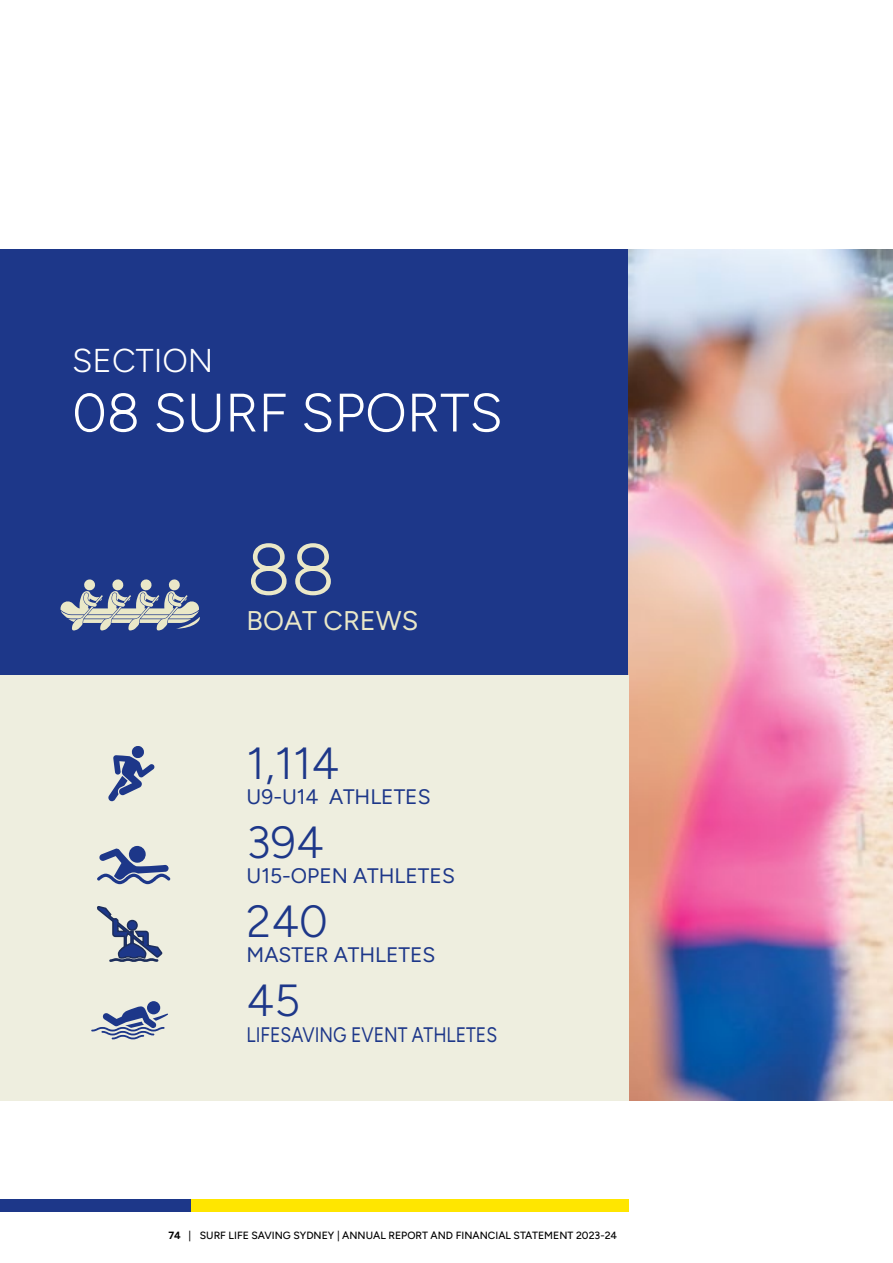
<style>
.page{position:relative;width:893px;height:1263px;background:#fff}
.page>*{position:absolute;margin:0;border:0;box-sizing:border-box;transform-origin:0 0}
.t1{font:300 72px "Figtree";color:#eae8c8}
.t2{font:300 54px "Figtree";color:#fff}
.t3{font:300 45px "Figtree";color:#1d3789}
.t4{font:300 33px "Figtree";color:#fff}
.t5{font:27px "Figtree";color:#eae8c8}
.t6{font:21px "Figtree";color:#1d3789}
.t7{font:21px "Figtree";color:#1d3789;scale:.84 1}
.t8{font:500 10.5px "Figtree";color:#000}
.s1{font-weight:700}
</style>
<div class="page">
<img style="left:627px;top:250px;width:266px;height:850px">
<div style="left:0;top:675px;width:629px;height:425px;background:#eeeedf"></div>
<div style="left:0;top:250px;width:627px;height:425px;background:#1d3789"></div>
<svg style="left:60px;top:579px;width:140px;height:52px"></svg>
<svg style="left:108px;top:746px;width:47px;height:55px"></svg>
<svg style="left:97px;top:845px;width:73px;height:39px"></svg>
<svg style="left:97px;top:906px;width:66px;height:56px"></svg>
<svg style="left:91px;top:1001px;width:77px;height:38px"></svg>
<div style="left:0;top:1199px;width:191px;height:13px;background:#1d3789"></div>
<div style="left:191px;top:1199px;width:438px;height:13px;background:#ffe600"></div>
<h3 class="t4" style="left:72px;top:341px;width:143px">SECTION</h3>
<h2 class="t2" style="left:72px;top:382px;width:432px">08 SURF SPORTS</h2>
<h1 class="t1" style="left:247px;top:529px;width:90px">88</h1>
<h3 class="t5" style="left:247px;top:606px;width:173px">BOAT CREWS</h3>
<h3 class="t3" style="left:247px;top:738px;width:94px">1,114</h3>
<h3 class="t6" style="left:247px;top:785px;width:185px">U9-U14 ATHLETES</h3>
<h3 class="t3" style="left:247px;top:817px;width:79px">394</h3>
<h3 class="t6" style="left:247px;top:864px;width:210px">U15-OPEN ATHLETES</h3>
<h3 class="t3" style="left:247px;top:896px;width:83px">240</h3>
<h3 class="t6" style="left:247px;top:943px;width:190px">MASTER ATHLETES</h3>
<h3 class="t3" style="left:247px;top:975px;width:55px">45</h3>
<h3 class="t7" style="left:247px;top:1022px;width:300px">LIFESAVING EVENT ATHLETES</h3>
<p class="t8" style="left:168px;top:1229px;width:450px"><span class="s1">74</span> | SURF LIFE SAVING SYDNEY | ANNUAL REPORT AND FINANCIAL STATEMENT 2023-24</p>
</div>
